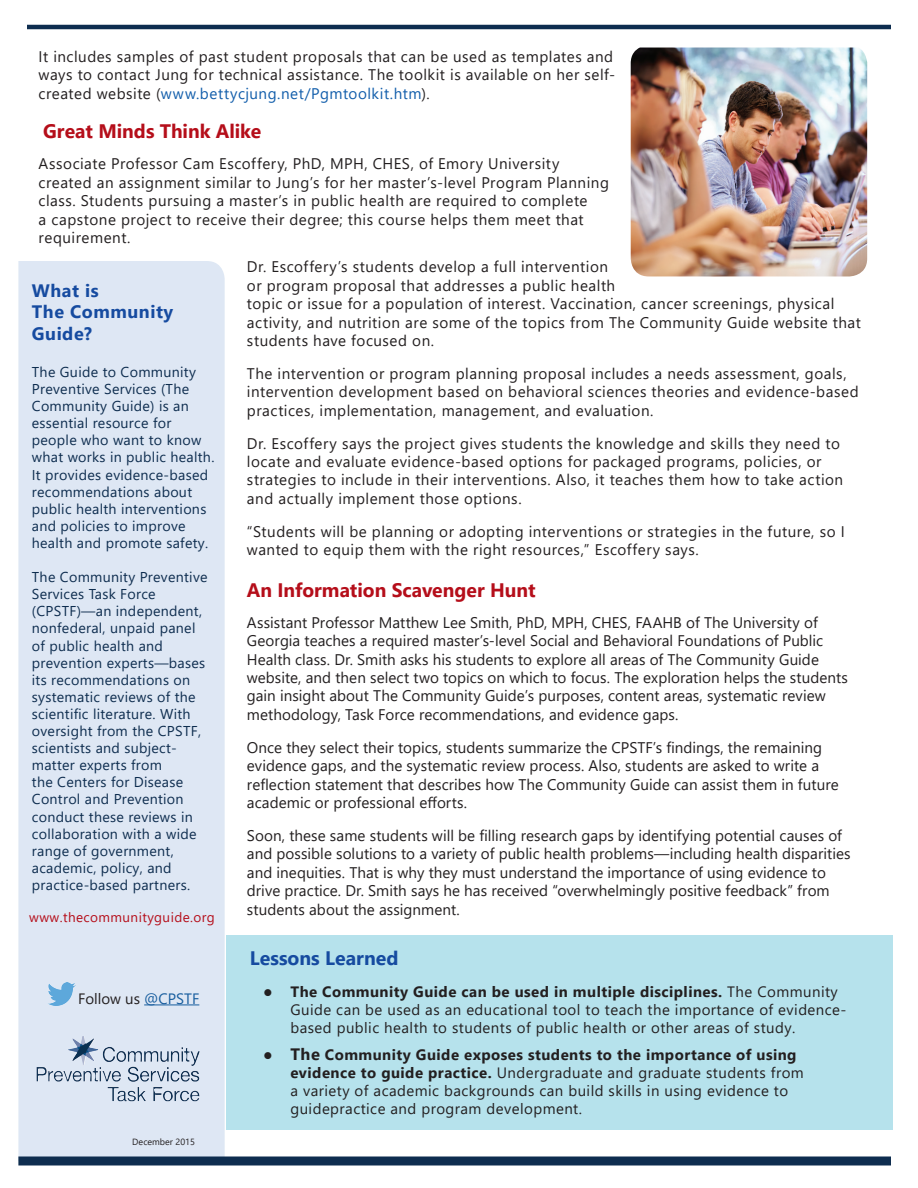
<style>
.page{position:relative;width:918px;height:1188px;background:#fff}
.page>*{position:absolute;margin:0;border:0;box-sizing:border-box;transform-origin:0 0}
.t1{font:700 19.5px "Segoe UI";color:#b50e1a}
.t2{font:700 19.5px "Segoe UI";color:#164ba0}
.t3{font:700 18px/21.6px "Segoe UI";letter-spacing:.03em;color:#164ba0}
.t4{font:15.3px/18.5px "Segoe UI";letter-spacing:.025em;color:#231f20}
.t5{font:15.3px/18.5px "Segoe UI";letter-spacing:.005em;color:#231f20}
.t6{font:15px/18px "Segoe UI";letter-spacing:.03em;color:#231f20}
.t7{font:15px "Segoe UI";color:#231f20}
.t8{font:14.25px/17.1px "Segoe UI";letter-spacing:.02em;color:#0e2d4f}
.t9{font:13.5px "Segoe UI";letter-spacing:.03em;color:#b50e1a}
.t10{font:9px "Segoe UI";color:#231f20}
.s1{color:#125eab}
.s2{font-size:15px}
.s3{color:#175d9e}
.s4{font-weight:700}
.s5{font-weight:700;font-size:16.5px}
</style>
<div class="page">
<div style="left:227px;top:935px;width:666px;height:195px;background:#b6e2ec"></div>
<div style="left:18px;top:261px;width:207px;height:895px;background:#dee7f4"></div>
<div style="left:18px;top:1156px;width:873px;height:10px;background:#0e2d4f"></div>
<hr style="left:27px;top:25px;width:864px;height:4px;background:#0e2d4f">
<img style="left:631px;top:48px;width:236px;height:228px">
<hr style="left:144px;top:1004px;width:55px;height:1px;background:#175d9e">
<img style="left:48px;top:983px;width:28px;height:23px">
<img style="left:68px;top:1036px;width:132px;height:46px">
<p class="t4" style="left:39px;top:47px;width:578px;text-align:justify">It includes samples of past student proposals that can be used as templates and ways to contact Jung for technical assistance. The toolkit is available on her self&shy;created website (<span class="s1">www.bettycjung.net/Pgmtoolkit.htm</span>)<span class="s2">.</span></p>
<p class="t1" style="left:43px;top:116px;width:220px">Great Minds Think Alike</p>
<p class="t4" style="left:39px;top:154px;width:572px">Associate Professor Cam Escoffery, PhD, MPH, CHES, of Emory University created an assignment similar to Jung’s for her master’s-level Program Planning class. Students pursuing a master’s in public health are required to complete<br>a capstone project to receive their degree; this course helps them meet that requirement.</p>
<p class="t3" style="left:32px;top:279px;width:68px">What is</p>
<p class="t3" style="left:32px;top:301px;width:143px">The Community<br>Guide?</p>
<p class="t8" style="left:32px;top:363px;width:184px">The Guide to Community<br>Preventive Services (The<br>Community Guide) is an essential resource for people who want to know what works in public health.<br>It provides evidence-based recommendations about public health interventions and policies to improve health and promote safety.</p>
<p class="t8" style="left:32px;top:568px;width:177px">The Community Preventive<br>Services Task Force (CPSTF)—an independent, nonfederal, unpaid panel of public health and prevention experts—bases its recommendations on systematic reviews of the scientific literature. With oversight from the CPSTF, scientists and subject&shy;matter experts from<br>the Centers for Disease<br>Control and Prevention conduct these reviews in collaboration with a wide range of government, academic, policy, and practice-based partners.</p>
<p class="t9" style="left:29px;top:907px;width:187px">www.thecommunityguide.org</p>
<p class="t7" style="left:78px;top:986px;width:123px">Follow us <span class="s3">@CPSTF</span></p>
<p class="t10" style="left:132px;top:1134px;width:64px">December 2015</p>
<p class="t4" style="left:247px;top:257px;width:616px">Dr. Escoffery’s students develop a full intervention<br>or program proposal that addresses a public health<br>topic or issue for a population of interest. Vaccination, cancer screenings, physical activity, and nutrition are some of the topics from The Community Guide website that students have focused on.</p>
<p class="t4" style="left:247px;top:364px;width:613px">The intervention or program planning proposal includes a needs assessment, goals, intervention development based on behavioral sciences theories and evidence-based practices, implementation, management, and evaluation.</p>
<p class="t4" style="left:247px;top:434px;width:598px">Dr. Escoffery says the project gives students the knowledge and skills they need to locate and evaluate evidence-based options for packaged programs, policies, or strategies to include in their interventions. Also, it teaches them how to take action and actually implement those options.</p>
<p class="t4" style="left:247px;top:522px;width:599px">“Students will be planning or adopting interventions or strategies in the future, so I wanted to equip them with the right resources,” Escoffery says.</p>
<p class="t1" style="left:247px;top:574px;width:290px">An Information Scavenger Hunt</p>
<p class="t5" style="left:247px;top:613px;width:603px">Assistant Professor Matthew Lee Smith, PhD, MPH, CHES, FAAHB of The University of Georgia teaches a required master’s-level Social and Behavioral Foundations of Public Health class. Dr. Smith asks his students to explore all areas of The Community Guide website, and then select two topics on which to focus. The exploration helps the students gain insight about The Community Guide’s purposes, content areas, systematic review methodology, Task Force recommendations, and evidence gaps.</p>
<p class="t5" style="left:247px;top:738px;width:593px">Once they select their topics, students summarize the CPSTF’s findings, the remaining evidence gaps, and the systematic review process. Also, students are asked to write a reflection statement that describes how The Community Guide can assist them in future academic or professional efforts.</p>
<p class="t5" style="left:247px;top:826px;width:605px">Soon, these same students will be filling research gaps by identifying potential causes of and possible solutions to a variety of public health problems—including health disparities and inequities. That is why they must understand the importance of using evidence to drive practice. Dr. Smith says he has received “overwhelmingly positive feedback” from students about the assignment.</p>
<p class="t2" style="left:250px;top:943px;width:150px">Lessons Learned</p>
<p class="t6" style="left:290px;top:983px;width:558px"><span class="s4">The Community Guide can be used in multiple disciplines.</span> The Community<br>Guide can be used as an educational tool to teach the importance of evidence&shy;based public health to students of public health or other areas of study.</p>
<p class="t6" style="left:290px;top:1045px;width:515px"><span class="s5">The</span> <span class="s4">Community Guide exposes students to the importance of using evidence to guide practice.</span> Undergraduate and graduate students from a variety of academic backgrounds can build skills in using evidence to guidepractice and program development.</p>
</div>
